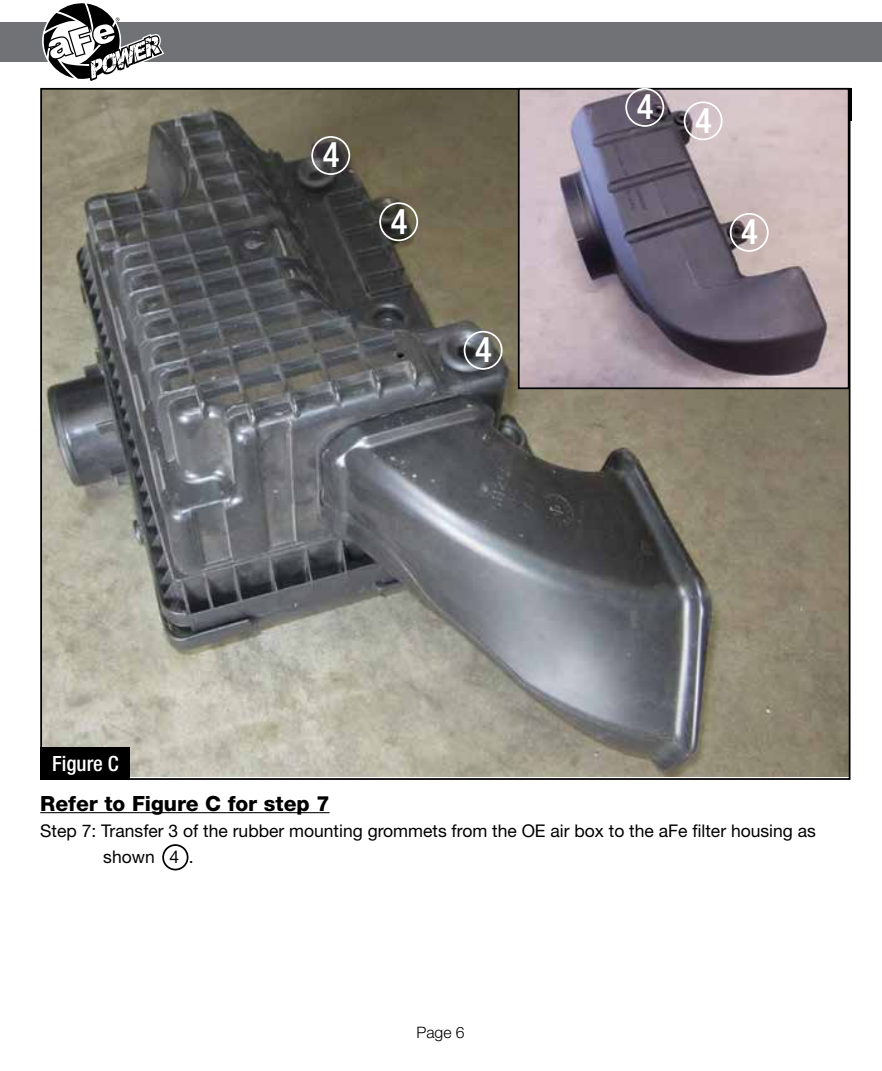
<style>
.page{position:relative;width:882px;height:1071px;background:#fff}
.page>*{position:absolute;margin:0;border:0;box-sizing:border-box;transform-origin:0 0}
.t1{font:500 condensed 35px "Helvetica Neue";color:#fff}
.t2{font:800 21px "Helvetica Neue";color:#000}
.t3{font:500 condensed 21px "Helvetica Neue";color:#fff}
.t4{font:17.5px/26.2px "Helvetica Neue";color:#000}
.t5{font:300 15.75px "Helvetica Neue";color:#000}
</style>
<div class="page">
<div style="left:0;top:23px;width:882px;height:39px;background:#717275"></div>
<svg style="left:43px;top:3px;width:122px;height:78px"></svg>
<hr style="left:40px;top:812px;width:290px;height:1px;background:#000">
<img style="left:43px;top:91px;width:804px;height:686px">
<div style="left:311px;top:136px;width:39px;height:39px;border:2px solid #fff;border-radius:50%"></div>
<div style="left:379px;top:202px;width:39px;height:39px;border:2px solid #fff;border-radius:50%"></div>
<div style="left:464px;top:331px;width:39px;height:39px;border:2px solid #fff;border-radius:50%"></div>
<div style="left:162px;top:844px;width:27px;height:26px;border:2px solid #000;border-radius:50%"></div>
<div style="left:40px;top:747px;width:90px;height:33px;background:#000"></div>
<img style="left:521px;top:91px;width:326px;height:295px">
<div style="left:518px;top:88px;width:332px;height:301px;border:2px solid #000"></div>
<div style="left:625px;top:88px;width:39px;height:39px;border:2px solid #fff;border-radius:50%"></div>
<div style="left:684px;top:101px;width:39px;height:39px;border:2px solid #fff;border-radius:50%"></div>
<div style="left:730px;top:213px;width:39px;height:39px;border:2px solid #fff;border-radius:50%"></div>
<p class="t3" style="left:52px;top:751px;width:68px">Figure C</p>
<h1 class="t1" style="left:323px;top:134px;width:18px">4</h1>
<h1 class="t1" style="left:391px;top:200px;width:18px">4</h1>
<h1 class="t1" style="left:475px;top:329px;width:18px">4</h1>
<h1 class="t1" style="left:637px;top:93px;width:77px">4 4</h1>
<h1 class="t1" style="left:741px;top:211px;width:18px">4</h1>
<p class="t2" style="left:40px;top:791px;width:291px">Refer to Figure C for step 7</p>
<p class="t4" style="left:103px;top:817px;width:714px;text-indent:-63px">Step 7: Transfer 3 of the rubber mounting grommets from the OE air box to the aFe filter housing as shown 4 .</p>
<p class="t5" style="left:416px;top:1023px;width:50px">Page 6</p>
</div>
